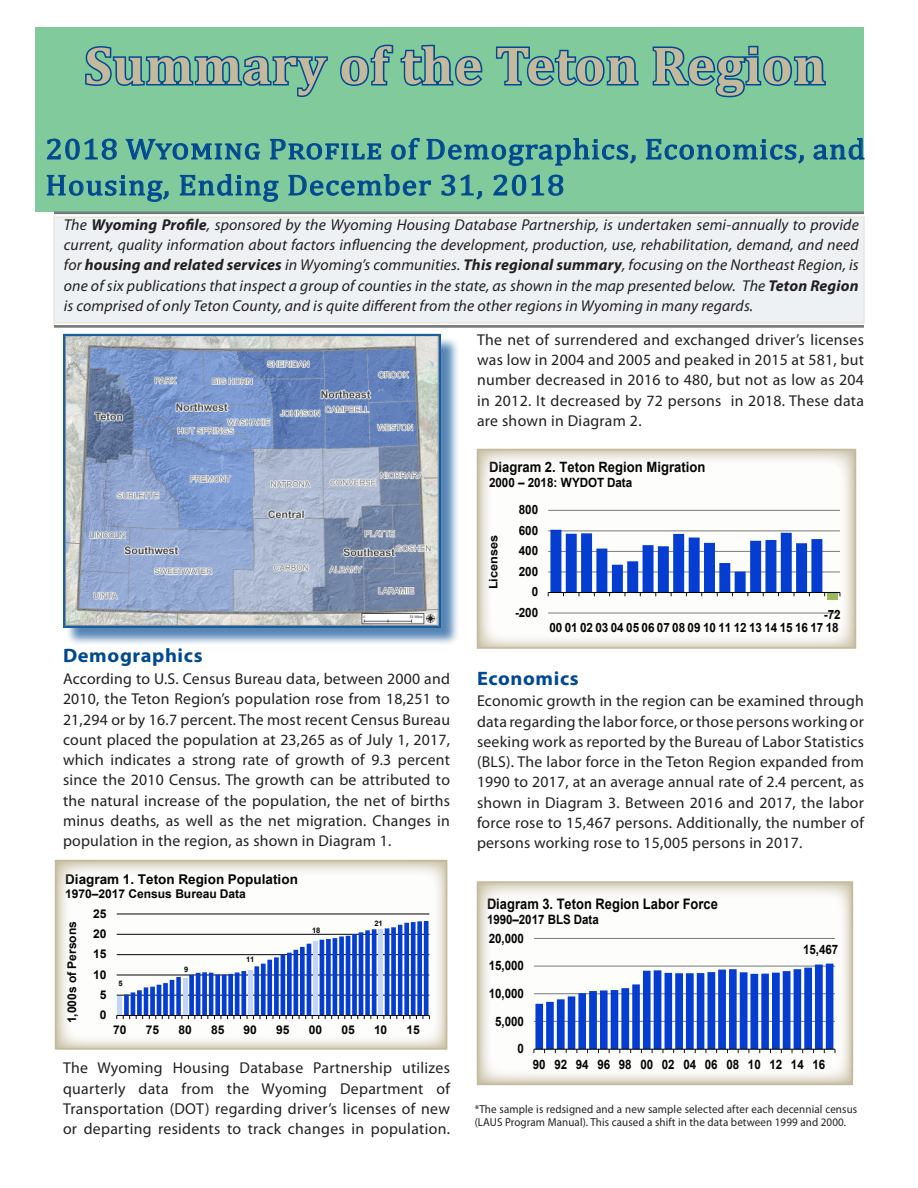
<style>
.page{position:relative;width:918px;height:1188px;background:#fff}
.page>*{position:absolute;margin:0;border:0;box-sizing:border-box;transform-origin:0 0}
.RegSum_Header_1{font:700 54px "Cambria";letter-spacing:.01em;color:#c3ba9d}
.RegSum_Header_1-2{font:29.4px/36px "Cambria";letter-spacing:.03em;color:#004990;scale:1.07 1}
.RegSum_Header_1-3{font:700 19.5px "Myriad Pro";letter-spacing:.03em;color:#014990;scale:1.05 1}
.RegSum_Body_Text{font:15.75px/20.2px "Myriad Pro";letter-spacing:.015em;color:#231f20;text-align:justify}
.RegSum_Body_Text-2{font:italic 15.75px/20.2px "Myriad Pro";letter-spacing:.01em;color:#231f20;text-align:justify}
.t1{font:700 14.55px "Arial";color:#000;scale:.89 1}
.t2{font:700 14.25px "Arial";color:#000;scale:.92 1}
.t3{font:700 13.5px "Arial";color:#000}
.t4{font:700 12.9px "Arial";letter-spacing:-.005em;color:#000;scale:.89 1}
.t5{font:700 12.75px "Arial";letter-spacing:-.005em;color:#000;scale:.92 1}
.t6{font:700 12px "Arial";letter-spacing:-.005em;color:#000}
.t7{font:700 11.7px "Arial";letter-spacing:-.005em;color:#000;scale:1.09 1}
.RegSum_Body_Text-3{font:11.55px/13.5px "Myriad Pro";letter-spacing:.01em;color:#231f20;scale:.95 1}
.t8{font:700 7.5px "Arial";color:#000}
.s1{font-weight:700}
</style>
<div class="page">
<div style="left:35px;top:27px;width:829px;height:185px;background:#80ca9c"></div>
<hr style="left:54px;top:212px;width:810px;height:2px;background:#77787b">
<hr style="left:54px;top:325px;width:810px;height:3px;background:#77787b">
<div style="left:54px;top:217px;width:810px;height:106px;background:#edf1f3"></div>
<div style="left:53px;top:216px;width:812px;height:108px;border:2px solid #e9e6e0"></div>
<div style="left:65px;top:336px;width:394px;height:311px;background:#014990;opacity:.75"></div>
<img style="left:66px;top:337px;width:372px;height:288px">
<div style="left:63px;top:334px;width:378px;height:294px;border:2px solid #014990"></div>
<svg style="left:58px;top:863px;width:386px;height:184px"></svg>
<div style="left:117px;top:914px;width:312px;height:101px;background:#fff"></div>
<hr style="left:117px;top:995px;width:312px;height:1px;background:#000">
<hr style="left:117px;top:975px;width:312px;height:1px;background:#000">
<hr style="left:117px;top:954px;width:312px;height:1px;background:#000">
<hr style="left:117px;top:934px;width:312px;height:1px;background:#000">
<hr style="left:117px;top:914px;width:312px;height:1px;background:#000">
<hr style="left:118px;top:996px;width:4px;height:19px;background:#c3d4ff">
<hr style="left:117px;top:1015px;width:312px;height:1px;background:#000">
<svg style="left:123px;top:921px;width:307px;height:98px"></svg>
<div style="left:55px;top:860px;width:392px;height:190px;border:2px solid #c3ba9d"></div>
<svg style="left:480px;top:884px;width:370px;height:198px"></svg>
<div style="left:534px;top:938px;width:301px;height:111px;background:#fff"></div>
<hr style="left:534px;top:938px;width:301px;height:1px;background:#7f7f7f">
<svg style="left:534px;top:964px;width:302px;height:89px"></svg>
<div style="left:477px;top:881px;width:376px;height:204px;border:2px solid #c3ba9d"></div>
<svg style="left:480px;top:452px;width:373px;height:194px"></svg>
<div style="left:548px;top:510px;width:292px;height:103px;background:#fff"></div>
<hr style="left:548px;top:613px;width:292px;height:1px;background:#7f7f7f">
<hr style="left:548px;top:572px;width:292px;height:1px;background:#7f7f7f">
<hr style="left:548px;top:551px;width:292px;height:1px;background:#7f7f7f">
<hr style="left:548px;top:531px;width:292px;height:1px;background:#7f7f7f">
<hr style="left:548px;top:510px;width:292px;height:1px;background:#7f7f7f">
<div style="left:827px;top:593px;width:11px;height:7px;background:#9bbb59"></div>
<hr style="left:548px;top:592px;width:292px;height:1px;background:#000">
<svg style="left:548px;top:530px;width:277px;height:66px"></svg>
<div style="left:477px;top:449px;width:379px;height:200px;border:2px solid #c3ba9d"></div>
<svg style="left:85px;top:46px;width:243px;height:51px"></svg>
<svg style="left:340px;top:44px;width:143px;height:42px"></svg>
<svg style="left:496px;top:46px;width:143px;height:40px"></svg>
<svg style="left:652px;top:45px;width:174px;height:53px"></svg>
<svg style="left:47px;top:138px;width:70px;height:22px"></svg>
<svg style="left:126px;top:139px;width:134px;height:21px"></svg>
<svg style="left:270px;top:139px;width:111px;height:21px"></svg>
<svg style="left:391px;top:138px;width:29px;height:22px"></svg>
<svg style="left:426px;top:138px;width:210px;height:28px"></svg>
<svg style="left:646px;top:139px;width:158px;height:25px"></svg>
<svg style="left:813px;top:138px;width:52px;height:22px"></svg>
<svg style="left:47px;top:175px;width:122px;height:27px"></svg>
<svg style="left:180px;top:174px;width:99px;height:28px"></svg>
<svg style="left:288px;top:174px;width:143px;height:22px"></svg>
<svg style="left:441px;top:174px;width:41px;height:26px"></svg>
<svg style="left:493px;top:174px;width:71px;height:22px"></svg>
<p class="RegSum_Header_1" style="left:84px;top:27px;width:743px">Summary of the Teton Region</p>
<p class="RegSum_Header_1-2" style="left:45px;top:131px;width:768px">2018 Wyoming Profile of Demographics, Economics, and<br>Housing, Ending December 31, 2018</p>
<p class="RegSum_Body_Text-2" style="left:64px;top:214px;width:797px">The <span class="s1">Wyoming Profile</span>, sponsored by the Wyoming Housing Database Partnership, is undertaken semi-annually to provide current, quality information about factors influencing the development, production, use, rehabilitation, demand, and need for <span class="s1">housing and related services</span> in Wyoming’s communities. <span class="s1">This regional summary</span>, focusing on the Northeast Region, is one of six publications that inspect a group of counties in the state, as shown in the map presented below. The <span class="s1">Teton Region </span>is comprised of only Teton County, and is quite different from the other regions in Wyoming in many regards.</p>
<p class="RegSum_Body_Text" style="left:477px;top:329px;width:389px">The net of surrendered and exchanged driver’s licenses was low in 2004 and 2005 and peaked in 2015 at 581, but number decreased in 2016 to 480, but not as low as 204 in 2012. It decreased by 72 persons in 2018. These data are shown in Diagram 2.</p>
<p class="t2" style="left:489px;top:457px;width:237px">Diagram 2. Teton Region Migration</p>
<p class="t5" style="left:489px;top:474px;width:157px">2000 – 2018: WYDOT Data</p>
<p class="RegSum_Header_1-3" style="left:63px;top:643px;width:134px">Demographics</p>
<p class="RegSum_Body_Text" style="left:63px;top:668px;width:389px">According to U.S. Census Bureau data, between 2000 and 2010, the Teton Region’s population rose from 18,251 to 21,294 or by 16.7 percent. The most recent Census Bureau count placed the population at 23,265 as of July 1, 2017, which indicates a strong rate of growth of 9.3 percent since the 2010 Census. The growth can be attributed to the natural increase of the population, the net of births minus deaths, as well as the net migration. Changes in population in the region, as shown in Diagram 1.</p>
<p class="t3" style="left:65px;top:870px;width:234px">Diagram 1. Teton Region Population</p>
<p class="t6" style="left:65px;top:886px;width:182px">1970–2017 Census Bureau Data</p>
<p class="t6" style="left:64px;top:1023px;width:104px;rotate:-90deg">1,000s of Persons</p>
<p class="t6" style="left:93px;top:906px;width:15px">25</p>
<p class="t6" style="left:93px;top:926px;width:15px">20</p>
<p class="t6" style="left:93px;top:946px;width:15px">15</p>
<p class="t6" style="left:93px;top:966px;width:15px">10</p>
<p class="t6" style="left:100px;top:987px;width:8px">5</p>
<p class="t6" style="left:100px;top:1007px;width:8px">0</p>
<p class="t8" style="left:118px;top:978px;width:6px">5</p>
<p class="t8" style="left:184px;top:964px;width:6px">9</p>
<p class="t8" style="left:246px;top:954px;width:10px">11</p>
<p class="t8" style="left:312px;top:925px;width:10px">18</p>
<p class="t8" style="left:374px;top:919px;width:10px">21</p>
<p class="t6" style="left:113px;top:1021px;width:15px">70</p>
<p class="t6" style="left:146px;top:1021px;width:15px">75</p>
<p class="t6" style="left:178px;top:1021px;width:15px">80</p>
<p class="t6" style="left:211px;top:1021px;width:15px">85</p>
<p class="t6" style="left:244px;top:1021px;width:15px">90</p>
<p class="t6" style="left:276px;top:1021px;width:15px">95</p>
<p class="t6" style="left:309px;top:1021px;width:15px">00</p>
<p class="t6" style="left:341px;top:1021px;width:15px">05</p>
<p class="t6" style="left:374px;top:1021px;width:15px">10</p>
<p class="t6" style="left:407px;top:1021px;width:15px">15</p>
<p class="RegSum_Body_Text" style="left:63px;top:1058px;width:389px">The Wyoming Housing Database Partnership utilizes quarterly data from the Wyoming Department of Transportation (DOT) regarding driver’s licenses of new or departing residents to track changes in population.</p>
<p class="t7" style="left:486px;top:589px;width:51px;rotate:-90deg">Licenses</p>
<p class="t5" style="left:519px;top:501px;width:23px">800</p>
<p class="t5" style="left:519px;top:522px;width:23px">600</p>
<p class="t5" style="left:519px;top:542px;width:23px">400</p>
<p class="t5" style="left:519px;top:563px;width:23px">200</p>
<p class="t5" style="left:532px;top:583px;width:9px">0</p>
<p class="t5" style="left:515px;top:604px;width:27px">-200</p>
<p class="t5" style="left:824px;top:606px;width:20px">-72</p>
<p class="t5" style="left:549px;top:619px;width:316px">00 01 02 03 04 05 06 07 08 09 10 11 12 13 14 15 16 17 18</p>
<p class="RegSum_Header_1-3" style="left:477px;top:665px;width:98px">Economics</p>
<p class="RegSum_Body_Text" style="left:477px;top:691px;width:389px">Economic growth in the region can be examined through data regarding the labor force, or those persons working or seeking work as reported by the Bureau of Labor Statistics (BLS). The labor force in the Teton Region expanded from 1990 to 2017, at an average annual rate of 2.4 percent, as shown in Diagram 3. Between 2016 and 2017, the labor force rose to 15,467 persons. Additionally, the number of persons working rose to 15,005 persons in 2017.</p>
<p class="t1" style="left:487px;top:894px;width:261px">Diagram 3. Teton Region Labor Force</p>
<p class="t4" style="left:487px;top:911px;width:127px">1990–2017 BLS Data</p>
<p class="t4" style="left:489px;top:929px;width:41px">20,000</p>
<p class="t4" style="left:489px;top:957px;width:41px">15,000</p>
<p class="t4" style="left:489px;top:985px;width:41px">10,000</p>
<p class="t4" style="left:495px;top:1012px;width:34px">5,000</p>
<p class="t4" style="left:518px;top:1040px;width:9px">0</p>
<p class="t4" style="left:803px;top:941px;width:41px">15,467</p>
<p class="t4" style="left:533px;top:1055px;width:330px">90 92 94 96 98 00 02 04 06 08 10 12 14 16</p>
<p class="RegSum_Body_Text-3" style="left:475px;top:1102px;width:404px">*The sample is redsigned and a new sample selected after each decennial census (LAUS Program Manual). This caused a shift in the data between 1999 and 2000.</p>
</div>
